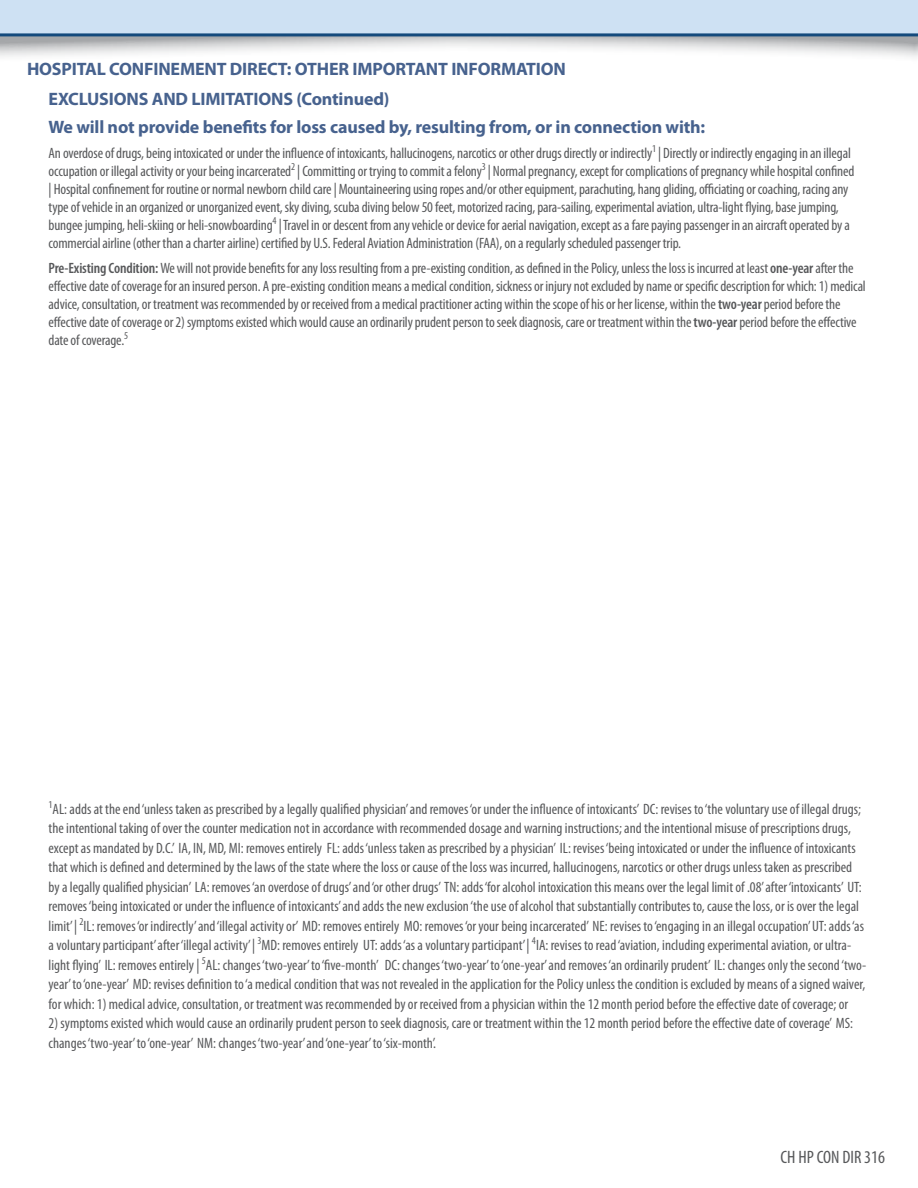
<style>
.page{position:relative;width:918px;height:1188px;background:#fff}
.page>*{position:absolute;margin:0;border:0;box-sizing:border-box;transform-origin:0 0}
.t1{font:700 18px "Myriad Pro";letter-spacing:-.01em;color:#47628e}
.t2{font:condensed 18px "Myriad Pro";color:#57585a}
.t3{font:condensed 15px/19.5px "Myriad Pro";letter-spacing:-.01em;color:#57585a}
.s1{font-weight:600}
</style>
<div class="page">
<svg style="left:0;top:36px;width:918px;height:21px"></svg>
<svg style="left:0;top:0;width:918px;height:36px;background:#c0d6ea"></svg>
<p class="t1" style="left:27px;top:57px;width:540px">HOSPITAL CONFINEMENT DIRECT: OTHER IMPORTANT INFORMATION</p>
<p class="t1" style="left:49px;top:87px;width:342px">EXCLUSIONS AND LIMITATIONS (Continued)</p>
<p class="t1" style="left:49px;top:116px;width:658px">We will not provide benefits for loss caused by, resulting from, or in connection with:</p>
<p class="t3" style="left:49px;top:144px;width:807px;line-height:18px">An overdose of drugs, being intoxicated or under the influence of intoxicants, hallucinogens, narcotics or other drugs directly or indirectly<sup>1</sup> | Directly or indirectly engaging in an illegal occupation or illegal activity or your being incarcerated<sup>2</sup> | Committing or trying to commit a felony<sup>3</sup> | Normal pregnancy, except for complications of pregnancy while hospital confined | Hospital confinement for routine or normal newborn child care | Mountaineering using ropes and/or other equipment, parachuting, hang gliding, officiating or coaching, racing any type of vehicle in an organized or unorganized event, sky diving, scuba diving below 50 feet, motorized racing, para-sailing, experimental aviation, ultra-light flying, base jumping, bungee jumping, heli-skiing or heli-snowboarding<sup>4</sup> | Travel in or descent from any vehicle or device for aerial navigation, except as a fare paying passenger in an aircraft operated by a commercial airline (other than a charter airline) certified by U.S. Federal Aviation Administration (FAA), on a regularly scheduled passenger trip.</p>
<p class="t3" style="left:49px;top:259px;width:819px;line-height:18px"><span class="s1">Pre-Existing Condition:</span> We will not provide benefits for any loss resulting from a pre-existing condition, as defined in the Policy, unless the loss is incurred at least <span class="s1">one-year</span> after the effective date of coverage for an insured person. A pre-existing condition means a medical condition, sickness or injury not excluded by name or specific description for which: 1) medical advice, consultation, or treatment was recommended by or received from a medical practitioner acting within the scope of his or her license, within the <span class="s1">two-year</span> period before the effective date of coverage or 2) symptoms existed which would cause an ordinarily prudent person to seek diagnosis, care or treatment within the <span class="s1">two-year</span> period before the effective date of coverage.<sup>5</sup></p>
<p class="t3" style="left:49px;top:799px;width:819px"><sup>1</sup>AL: adds at the end ‘unless taken as prescribed by a legally qualified physician’ and removes ‘or under the influence of intoxicants’ DC: revises to ‘the voluntary use of illegal drugs; the intentional taking of over the counter medication not in accordance with recommended dosage and warning instructions; and the intentional misuse of prescriptions drugs, except as mandated by D.C.’ IA, IN, MD, MI: removes entirely FL: adds ‘unless taken as prescribed by a physician’ IL: revises ‘being intoxicated or under the influence of intoxicants that which is defined and determined by the laws of the state where the loss or cause of the loss was incurred, hallucinogens, narcotics or other drugs unless taken as prescribed by a legally qualified physician’ LA: removes ‘an overdose of drugs’ and ‘or other drugs’ TN: adds ‘for alcohol intoxication this means over the legal limit of .08’ after ‘intoxicants’ UT: removes ‘being intoxicated or under the influence of intoxicants’ and adds the new exclusion ‘the use of alcohol that substantially contributes to, cause the loss, or is over the legal limit’ | <sup>2</sup>IL: removes ‘or indirectly’ and ‘illegal activity or’ MD: removes entirely MO: removes ‘or your being incarcerated’ NE: revises to ‘engaging in an illegal occupation’ UT: adds ‘as a voluntary participant’ after ‘illegal activity’ | <sup>3</sup>MD: removes entirely UT: adds ‘as a voluntary participant’ | <sup>4</sup>IA: revises to read ‘aviation, including experimental aviation, or ultra&shy;light flying’ IL: removes entirely | <sup>5</sup>AL: changes ‘two-year’ to ‘five-month’ DC: changes ‘two-year’ to ‘one-year’ and removes ‘an ordinarily prudent’ IL: changes only the second ‘two&shy;year’ to ‘one-year’ MD: revises definition to ‘a medical condition that was not revealed in the application for the Policy unless the condition is excluded by means of a signed waiver, for which: 1) medical advice, consultation, or treatment was recommended by or received from a physician within the 12 month period before the effective date of coverage; or</p>
<p class="t3" style="left:49px;top:1013px;width:806px">2) symptoms existed which would cause an ordinarily prudent person to seek diagnosis, care or treatment within the 12 month period before the effective date of coverage’ MS: changes ‘two-year’ to ‘one-year’ NM: changes ‘two-year’ and ‘one-year’ to ‘six-month’.</p>
<p class="t2" style="left:781px;top:1146px;width:106px">CH HP CON DIR 316</p>
</div>
